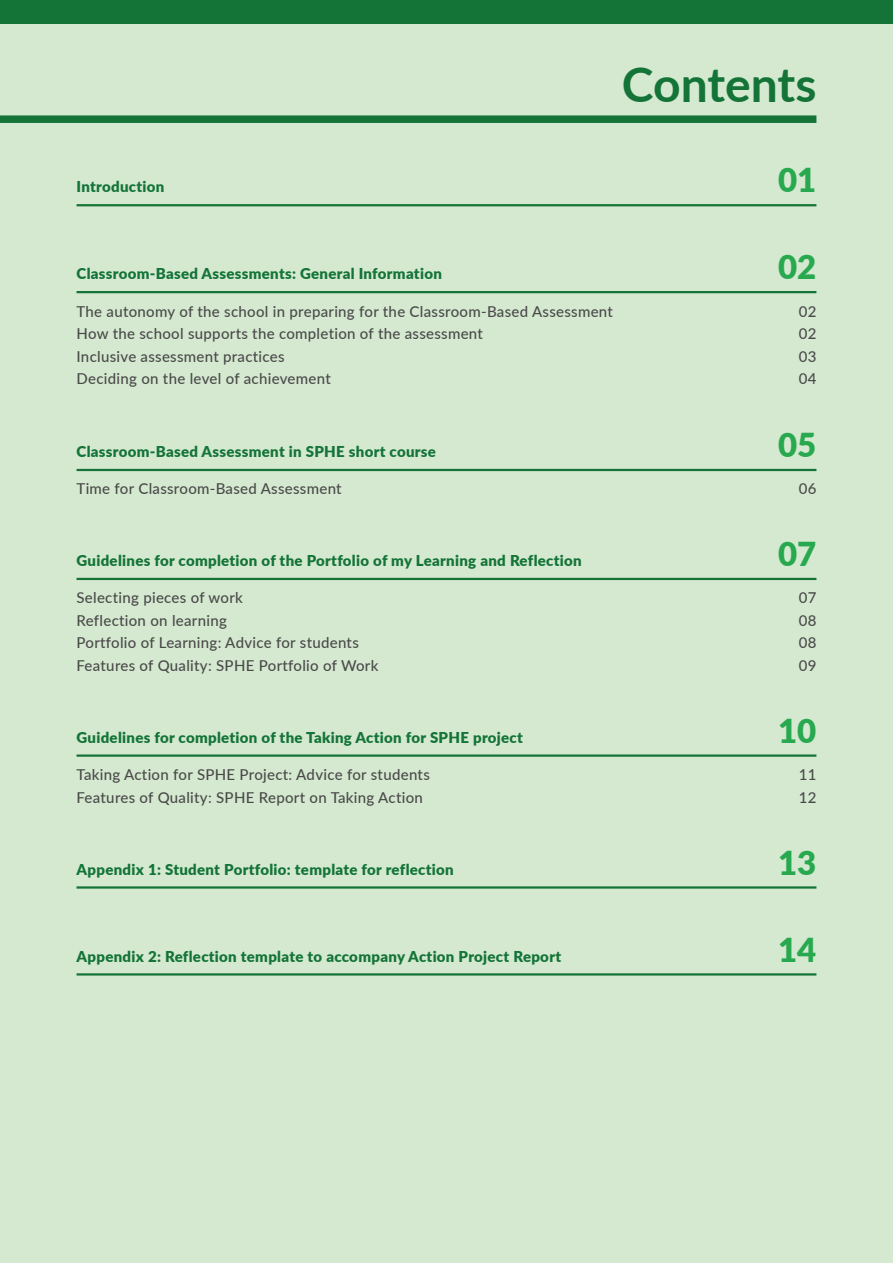
<style>
.page{position:relative;width:893px;height:1263px;background:#d5e9d1}
.page>*{position:absolute;margin:0;border:0;box-sizing:border-box;transform-origin:0 0}
.t1{font:700 48px "Lato";letter-spacing:-.005em;color:#147437}
.t2{font:900 33px "Lato";color:#29a94f}
.t3{font:500 15px "Lato";letter-spacing:.02em;color:#4a4a49}
.t4{font:900 15px "Lato";letter-spacing:.02em;color:#147437}
</style>
<div class="page">
<div style="left:0;top:0;width:893px;height:24px;background:#147437"></div>
<div style="left:0;top:115px;width:816px;height:8px;background:#147437"></div>
<hr style="left:77px;top:204px;width:739px;height:2px;background:#147437">
<hr style="left:77px;top:291px;width:739px;height:2px;background:#147437">
<hr style="left:77px;top:469px;width:739px;height:2px;background:#147437">
<hr style="left:77px;top:578px;width:739px;height:2px;background:#147437">
<hr style="left:77px;top:754px;width:739px;height:3px;background:#147437">
<hr style="left:77px;top:886px;width:739px;height:3px;background:#147437">
<hr style="left:77px;top:973px;width:739px;height:2px;background:#147437">
<p class="t4" style="left:77px;top:176px;width:89px">Introduction</p>
<p class="t4" style="left:77px;top:263px;width:367px">Classroom-Based Assessments: General Information</p>
<h1 class="t1" style="left:622px;top:50px;width:196px">Contents</h1>
<h2 class="t2" style="left:778px;top:156px;width:40px">01</h2>
<h2 class="t2" style="left:778px;top:242px;width:40px">02</h2>
<p class="t3" style="left:77px;top:300px;width:538px">The autonomy of the school in preparing for the Classroom-Based Assessment</p>
<p class="t3" style="left:799px;top:300px;width:19px">02</p>
<p class="t3" style="left:77px;top:323px;width:408px">How the school supports the completion of the assessment</p>
<p class="t3" style="left:799px;top:323px;width:19px">02</p>
<p class="t3" style="left:77px;top:345px;width:210px">Inclusive assessment practices</p>
<p class="t3" style="left:799px;top:345px;width:19px">03</p>
<p class="t3" style="left:77px;top:368px;width:256px">Deciding on the level of achievement</p>
<p class="t3" style="left:799px;top:368px;width:19px">04</p>
<p class="t4" style="left:77px;top:440px;width:361px">Classroom-Based Assessment in SPHE short course</p>
<h2 class="t2" style="left:778px;top:420px;width:40px">05</h2>
<p class="t3" style="left:77px;top:478px;width:267px">Time for Classroom-Based Assessment</p>
<p class="t3" style="left:799px;top:478px;width:19px">06</p>
<p class="t4" style="left:77px;top:549px;width:507px">Guidelines for completion of the Portfolio of my Learning and Reflection</p>
<h2 class="t2" style="left:778px;top:529px;width:40px">07</h2>
<p class="t3" style="left:77px;top:587px;width:168px">Selecting pieces of work</p>
<p class="t3" style="left:799px;top:587px;width:19px">07</p>
<p class="t3" style="left:77px;top:610px;width:152px">Reflection on learning</p>
<p class="t3" style="left:799px;top:610px;width:19px">08</p>
<p class="t3" style="left:77px;top:632px;width:284px">Portfolio of Learning: Advice for students</p>
<p class="t3" style="left:799px;top:632px;width:19px">08</p>
<p class="t3" style="left:77px;top:655px;width:303px">Features of Quality: SPHE Portfolio of Work</p>
<p class="t3" style="left:799px;top:655px;width:19px">09</p>
<p class="t4" style="left:77px;top:726px;width:448px">Guidelines for completion of the Taking Action for SPHE project</p>
<h2 class="t2" style="left:778px;top:706px;width:40px">10</h2>
<p class="t3" style="left:77px;top:764px;width:355px">Taking Action for SPHE Project: Advice for students</p>
<p class="t3" style="left:799px;top:764px;width:19px">11</p>
<p class="t3" style="left:77px;top:786px;width:348px">Features of Quality: SPHE Report on Taking Action</p>
<p class="t3" style="left:799px;top:786px;width:19px">12</p>
<p class="t4" style="left:77px;top:858px;width:379px">Appendix 1: Student Portfolio: template for reflection</p>
<p class="t4" style="left:77px;top:945px;width:486px">Appendix 2: Reflection template to accompany Action Project Report</p>
<h2 class="t2" style="left:778px;top:838px;width:40px">13</h2>
<h2 class="t2" style="left:778px;top:925px;width:40px">14</h2>
</div>
